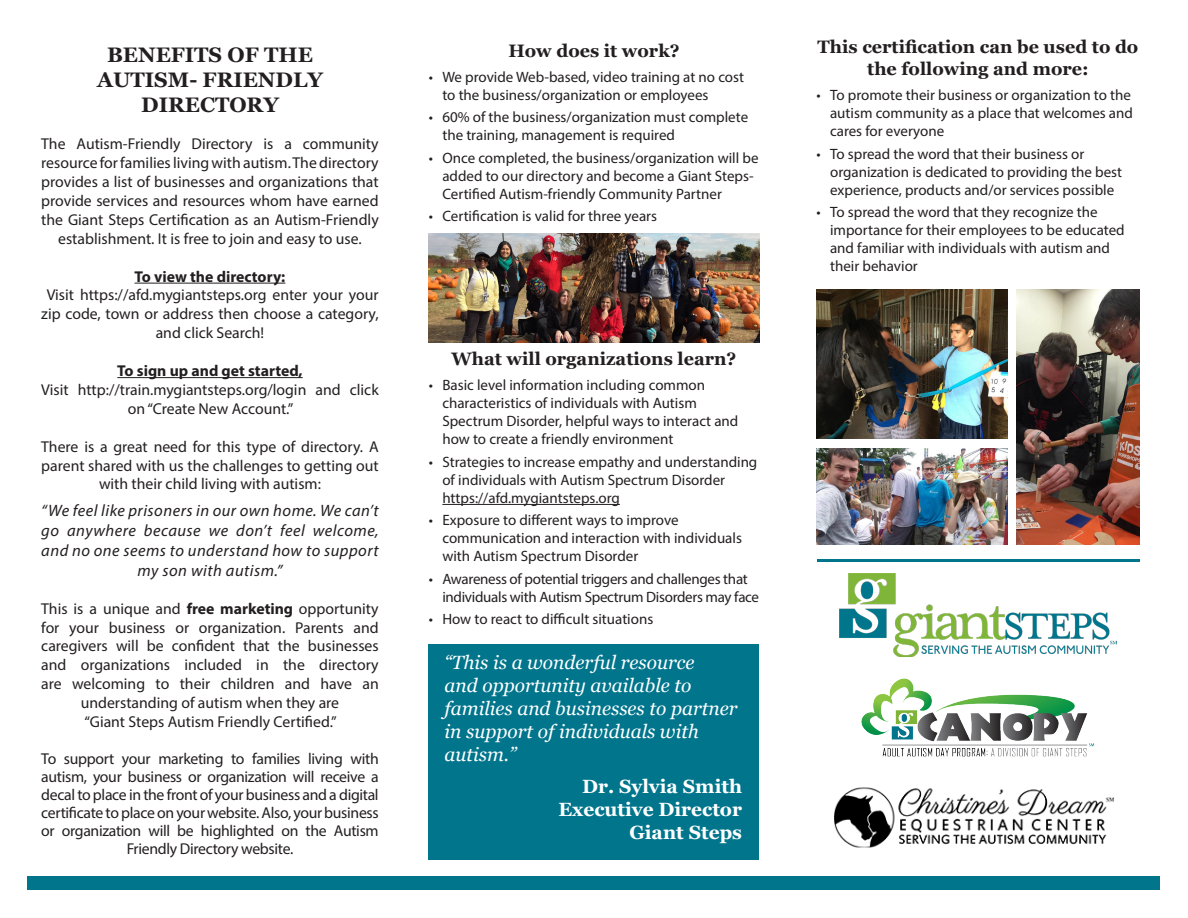
<style>
.page{position:relative;width:1188px;height:918px;background:#fff}
.page>*{position:absolute;margin:0;border:0;box-sizing:border-box;transform-origin:0 0}
.t1{font:700 21px/25.2px "Georgia";color:#231f20;text-align:center}
.t2{font:italic 19.2px/23px "Georgia";color:#fff}
.t3{font:700 19.2px "Georgia";color:#fff}
.t4{font:700 18px/21.6px "Georgia";color:#231f20;text-align:center}
.t5{font:italic 16.5px/19.8px "Myriad Pro";letter-spacing:.03em;color:#231f20;text-align:center}
.t6{font:15.75px/18.9px "Myriad Pro";color:#231f20;text-align:center}
.t7{font:15.75px/18px "Myriad Pro";letter-spacing:-.02em;color:#231f20;text-align:center}
.t8{font:700 15.75px "Myriad Pro";color:#231f20}
.t9{font:15px/18px "Myriad Pro";color:#231f20}
.t10{font:15px/18px "Myriad Pro";letter-spacing:-.02em;color:#231f20}
.s1{font-weight:700}
</style>
<div class="page">
<hr style="left:135px;top:283px;width:150px;height:1px;background:#231f20">
<hr style="left:117px;top:377px;width:186px;height:1px;background:#231f20">
<hr style="left:442px;top:504px;width:178px;height:1px;background:#231f20">
<div style="left:28px;top:877px;width:1132px;height:13px;background:#00758c"></div>
<div style="left:429px;top:645px;width:330px;height:215px;background:#00758c"></div>
<img style="left:840px;top:573px;width:276px;height:84px">
<img style="left:861px;top:678px;width:233px;height:79px">
<img style="left:429px;top:234px;width:330px;height:108px">
<img style="left:817px;top:290px;width:191px;height:149px">
<img style="left:1017px;top:290px;width:122px;height:255px">
<img style="left:817px;top:449px;width:191px;height:96px">
<img style="left:834px;top:787px;width:280px;height:61px">
<hr style="left:817px;top:559px;width:322px;height:2px;background:#00758c">
<p class="t1" style="left:107px;top:42px;width:207px">BENEFITS OF THE</p>
<p class="t1" style="left:97px;top:67px;width:227px">AUTISM- FRIENDLY<br>DIRECTORY</p>
<p class="t6" style="left:41px;top:134px;width:339px">The Autism-Friendly Directory is a community resource for families living with autism. The directory provides a list of businesses and organizations that provide services and resources whom have earned the Giant Steps Certification as an Autism-Friendly establishment. It is free to join and easy to use.</p>
<p class="t8" style="left:135px;top:266px;width:152px">To view the directory:</p>
<p class="t6" style="left:41px;top:285px;width:339px">Visit https://afd.mygiantsteps.org enter your your zip code, town or address then choose a category, and click Search!</p>
<p class="t8" style="left:117px;top:360px;width:187px">To sign up and get started,</p>
<p class="t6" style="left:41px;top:380px;width:339px">Visit http://train.mygiantsteps.org/login and click on “Create New Account.”</p>
<p class="t6" style="left:41px;top:437px;width:339px">There is a great need for this type of directory. A parent shared with us the challenges to getting out with their child living with autism:</p>
<p class="t5" style="left:41px;top:501px;width:339px">“We feel like prisoners in our own home. We can’t go anywhere because we don’t feel welcome, and no one seems to understand how to support my son with autism.”</p>
<p class="t6" style="left:41px;top:599px;width:339px">This is a unique and <span class="s1">free marketing</span> opportunity for your business or organization. Parents and caregivers will be confident that the businesses and organizations included in the directory are welcoming to their children and have an understanding of autism when they are</p>
<p class="t6" style="left:85px;top:712px;width:254px">“Giant Steps Autism Friendly Certified.”</p>
<p class="t7" style="left:41px;top:749px;width:339px">To support your marketing to families living with autism, your business or organization will receive a decal to place in the front of your business and a digital certificate to place on your website. Also, your business or organization will be highlighted on the Autism Friendly Directory website.</p>
<p class="t4" style="left:508px;top:40px;width:173px">How does it work?</p>
<p class="t9" style="left:442px;top:67px;width:303px;text-indent:-14px">• We provide Web-based, video training at no cost to the business/organization or employees</p>
<p class="t9" style="left:442px;top:108px;width:307px;text-indent:-14px">• 60% of the business/organization must complete the training, management is required</p>
<p class="t9" style="left:442px;top:148px;width:318px;text-indent:-14px">• Once completed, the business/organization will be added to our directory and become a Giant Steps-<br>Certified Autism-friendly Community Partner</p>
<p class="t9" style="left:429px;top:207px;width:230px">• Certification is valid for three years</p>
<p class="t4" style="left:452px;top:348px;width:286px">What will organizations learn?</p>
<p class="t9" style="left:442px;top:376px;width:298px;text-indent:-14px">• Basic level information including common characteristics of individuals with Autism Spectrum Disorder, helpful ways to interact and how to create a friendly environment</p>
<p class="t9" style="left:442px;top:453px;width:316px;text-indent:-14px">• Strategies to increase empathy and understanding of individuals with Autism Spectrum Disorder https://afd.mygiantsteps.org</p>
<p class="t9" style="left:442px;top:511px;width:301px;text-indent:-14px">• Exposure to different ways to improve communication and interaction with individuals with Autism Spectrum Disorder</p>
<p class="t10" style="left:442px;top:570px;width:318px;text-indent:-14px">• Awareness of potential triggers and challenges that individuals with Autism Spectrum Disorders may face</p>
<p class="t9" style="left:429px;top:610px;width:226px">• How to react to difficult situations</p>
<p class="t2" style="left:445px;top:651px;width:295px">“This is a wonderful resource<br>and opportunity available to families and businesses to partner in support of individuals with autism.”</p>
<p class="t3" style="left:582px;top:774px;width:161px">Dr. Sylvia Smith</p>
<p class="t3" style="left:558px;top:797px;width:185px">Executive Director</p>
<p class="t3" style="left:629px;top:820px;width:114px">Giant Steps</p>
<p class="t4" style="left:818px;top:37px;width:322px">This certification can be used to do the following and more:</p>
<p class="t9" style="left:830px;top:86px;width:304px;text-indent:-14px">• To promote their business or organization to the autism community as a place that welcomes and cares for everyone</p>
<p class="t9" style="left:830px;top:145px;width:294px;text-indent:-14px">• To spread the word that their business or organization is dedicated to providing the best experience, products and/or services possible</p>
<p class="t9" style="left:830px;top:203px;width:296px;text-indent:-14px">• To spread the word that they recognize the importance for their employees to be educated and familiar with individuals with autism and their behavior</p>
</div>
